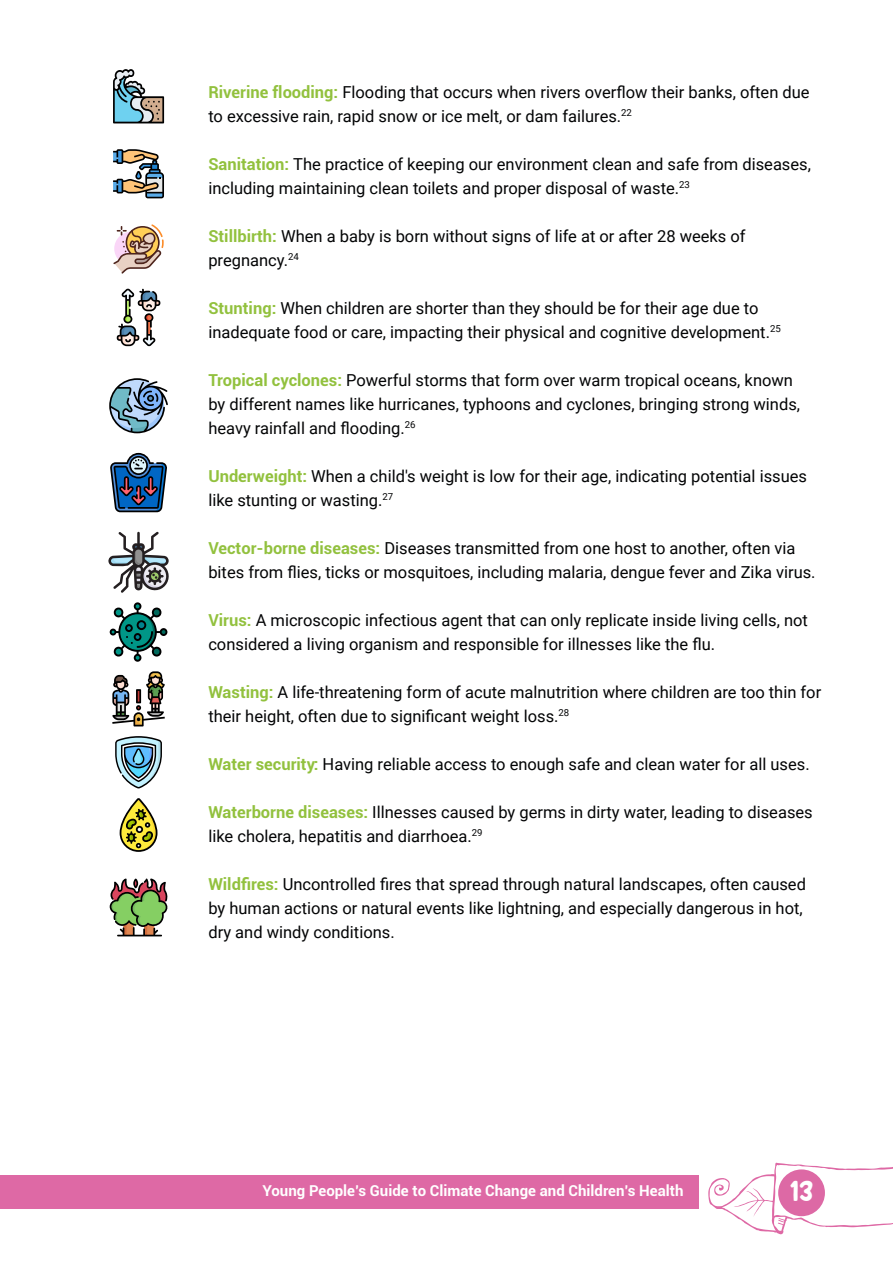
<style>
.page{position:relative;width:893px;height:1263px;background:#fff}
.page>*{position:absolute;margin:0;border:0;box-sizing:border-box;transform-origin:0 0}
.t1{font:27px "Bluberry";color:#fff}
.t2{font:16.5px/24px "Roboto";color:#030405}
.t3{font:700 15px "Roboto";color:#fff}
.s1{font-weight:700;color:#92c13e}
</style>
<div class="page">
<div style="left:0;top:1175px;width:698px;height:33px;background:#de69a5"></div>
<svg style="left:708px;top:1162px;width:185px;height:72px"></svg>
<svg style="left:112px;top:671px;width:53px;height:55px"></svg>
<svg style="left:110px;top:602px;width:58px;height:60px"></svg>
<svg style="left:108px;top:532px;width:61px;height:61px"></svg>
<svg style="left:110px;top:453px;width:57px;height:59px"></svg>
<svg style="left:109px;top:378px;width:59px;height:56px"></svg>
<svg style="left:117px;top:288px;width:43px;height:58px"></svg>
<svg style="left:113px;top:224px;width:51px;height:50px"></svg>
<svg style="left:113px;top:149px;width:51px;height:49px"></svg>
<svg style="left:113px;top:69px;width:51px;height:54px"></svg>
<svg style="left:110px;top:878px;width:58px;height:58px"></svg>
<svg style="left:120px;top:798px;width:37px;height:54px"></svg>
<svg style="left:115px;top:736px;width:47px;height:52px"></svg>
<p class="t2" style="left:208px;top:79px;width:603px"><span class="s1">Riverine flooding:</span> Flooding that occurs when rivers overflow their banks, often due to excessive rain, rapid snow or ice melt, or dam failures.<sup>22</sup></p>
<p class="t2" style="left:208px;top:151px;width:604px"><span class="s1">Sanitation:</span> The practice of keeping our environment clean and safe from diseases, including maintaining clean toilets and proper disposal of waste.<sup>23</sup></p>
<p class="t2" style="left:208px;top:223px;width:539px"><span class="s1">Stillbirth:</span> When a baby is born without signs of life at or after 28 weeks of pregnancy.<sup>24</sup></p>
<p class="t2" style="left:208px;top:295px;width:574px"><span class="s1">Stunting:</span> When children are shorter than they should be for their age due to inadequate food or care, impacting their physical and cognitive development.<sup>25</sup></p>
<p class="t2" style="left:208px;top:367px;width:593px"><span class="s1">Tropical cyclones:</span> Powerful storms that form over warm tropical oceans, known by different names like hurricanes, typhoons and cyclones, bringing strong winds, heavy rainfall and flooding.<sup>26</sup></p>
<p class="t2" style="left:208px;top:463px;width:600px"><span class="s1">Underweight:</span> When a child's weight is low for their age, indicating potential issues like stunting or wasting.<sup>27</sup></p>
<p class="t2" style="left:208px;top:535px;width:609px"><span class="s1">Vector-borne diseases:</span> Diseases transmitted from one host to another, often via bites from flies, ticks or mosquitoes, including malaria, dengue fever and Zika virus.</p>
<p class="t2" style="left:208px;top:607px;width:601px"><span class="s1">Virus:</span> A microscopic infectious agent that can only replicate inside living cells, not considered a living organism and responsible for illnesses like the flu.</p>
<p class="t2" style="left:208px;top:679px;width:614px"><span class="s1">Wasting:</span> A life-threatening form of acute malnutrition where children are too thin for their height, often due to significant weight loss.<sup>28</sup></p>
<p class="t2" style="left:208px;top:751px;width:603px"><span class="s1">Water security:</span> Having reliable access to enough safe and clean water for all uses.</p>
<p class="t2" style="left:208px;top:799px;width:606px"><span class="s1">Waterborne diseases:</span> Illnesses caused by germs in dirty water, leading to diseases like cholera, hepatitis and diarrhoea.<sup>29</sup></p>
<p class="t2" style="left:208px;top:871px;width:599px"><span class="s1">Wildfires:</span> Uncontrolled fires that spread through natural landscapes, often caused by human actions or natural events like lightning, and especially dangerous in hot, dry and windy conditions.</p>
<p class="t3" style="left:262px;top:1180px;width:423px">Young People’s Guide to Climate Change and Children’s Health</p>
<h1 class="t1" style="left:789px;top:1179px;width:26px">13</h1>
</div>
